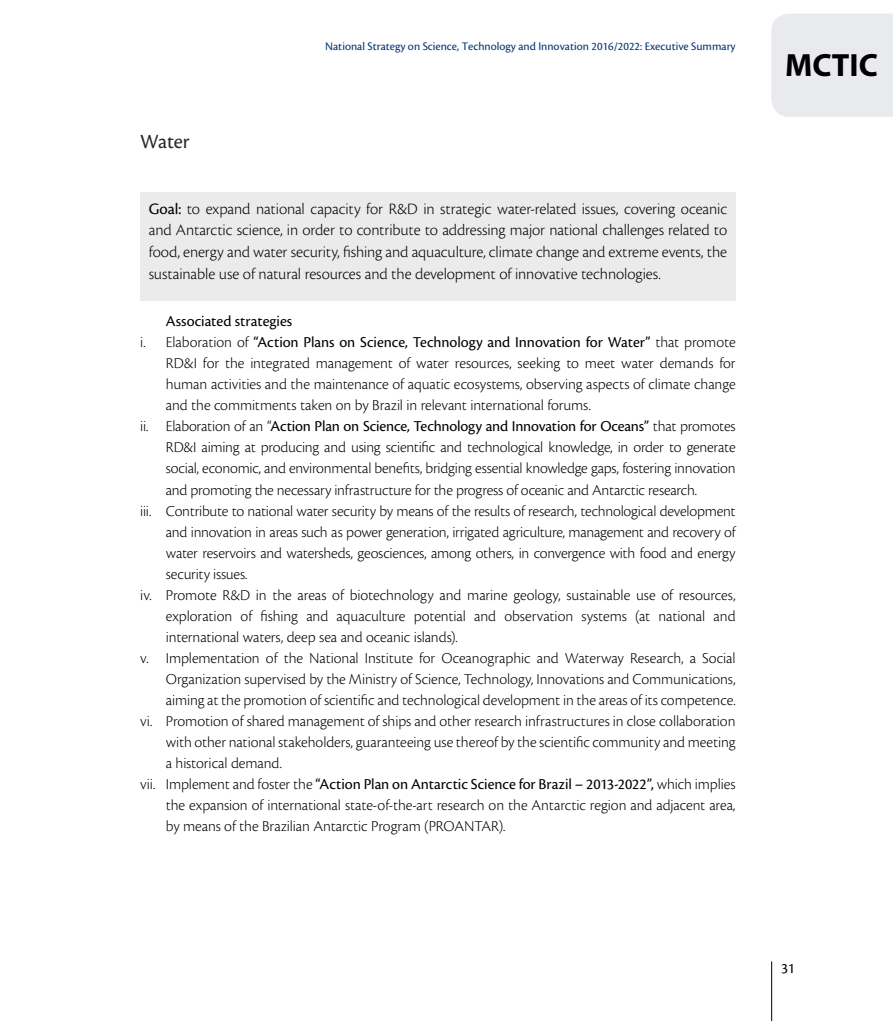
<style>
.page{position:relative;width:893px;height:1021px;background:#fff}
.page>*{position:absolute;margin:0;border:0;box-sizing:border-box;transform-origin:0 0}
.t1{font:700 32.25px "Myriad Pro";color:#000}
.t2{font:21px "Cronos Pro";letter-spacing:-.01em;color:#292929}
.t3{font:300 16.5px/21.8px "Cronos Pro";letter-spacing:-.005em;color:#000;text-align:justify}
.t4{font:300 15.75px "Cronos Pro";letter-spacing:-.01em;color:#000}
.t5{font:15.75px "Cronos Pro";letter-spacing:-.005em;color:#000}
.t6{font:15px "Cronos Pro";color:#000}
.t7{font:12px "Cronos Pro";color:#003171}
.s1{font-weight:400}
.s2{font-weight:300}
</style>
<div class="page">
<hr style="left:771px;top:961px;width:1px;height:59px;background:#000">
<div style="left:771px;top:14px;width:122px;height:103px;background:#e9eaee"></div>
<div style="left:140px;top:192px;width:596px;height:109px;background:#ebebeb"></div>
<h2 class="t2" style="left:140px;top:130px;width:51px">Water</h2>
<p class="t7" style="left:325px;top:39px;width:412px">National Strategy on Science, Technology and Innovation 2016/2022: Executive Summary</p>
<p class="t3" style="left:149px;top:197px;width:580px"><span class="s1">Goal:</span> to expand national capacity for R&amp;D in strategic water-related issues, covering oceanic and Antarctic science, in order to contribute to addressing major national challenges related to food, energy and water security, fishing and aquaculture, climate change and extreme events, the sustainable use of natural resources and the development of innovative technologies.</p>
<p class="t5" style="left:166px;top:312px;width:128px">Associated strategies</p>
<p class="t5" style="left:140px;top:333px;width:597px"><span class="s2">i. Elaboration of</span> “Action Plans on Science, Technology and Innovation for Water” <span class="s2">that promote</span></p>
<p class="t4" style="left:166px;top:354px;width:571px">RD&amp;I for the integrated management of water resources, seeking to meet water demands for</p>
<p class="t4" style="left:166px;top:375px;width:571px">human activities and the maintenance of aquatic ecosystems, observing aspects of climate change</p>
<p class="t4" style="left:166px;top:396px;width:427px">and the commitments taken on by Brazil in relevant international forums.</p>
<p class="t5" style="left:140px;top:417px;width:597px"><span class="s2">ii. Elaboration of an “</span>Action Plan on Science, Technology and Innovation for Oceans” <span class="s2">that promotes</span></p>
<p class="t4" style="left:166px;top:438px;width:571px">RD&amp;I aiming at producing and using scientific and technological knowledge, in order to generate</p>
<p class="t4" style="left:166px;top:459px;width:571px">social, economic, and environmental benefits, bridging essential knowledge gaps, fostering innovation</p>
<p class="t4" style="left:166px;top:480px;width:533px">and promoting the necessary infrastructure for the progress of oceanic and Antarctic research.</p>
<p class="t4" style="left:140px;top:501px;width:597px">iii. Contribute to national water security by means of the results of research, technological development</p>
<p class="t4" style="left:166px;top:522px;width:571px">and innovation in areas such as power generation, irrigated agriculture, management and recovery of</p>
<p class="t4" style="left:166px;top:543px;width:571px">water reservoirs and watersheds, geosciences, among others, in convergence with food and energy</p>
<p class="t4" style="left:166px;top:564px;width:83px">security issues.</p>
<p class="t4" style="left:140px;top:585px;width:597px">iv. Promote R&amp;D in the areas of biotechnology and marine geology, sustainable use of resources,</p>
<p class="t4" style="left:166px;top:606px;width:571px">exploration of fishing and aquaculture potential and observation systems (at national and</p>
<p class="t4" style="left:166px;top:627px;width:294px">international waters, deep sea and oceanic islands).</p>
<p class="t4" style="left:140px;top:648px;width:597px">v. Implementation of the National Institute for Oceanographic and Waterway Research, a Social</p>
<p class="t4" style="left:166px;top:669px;width:571px">Organization supervised by the Ministry of Science, Technology, Innovations and Communications,</p>
<p class="t4" style="left:166px;top:690px;width:571px">aiming at the promotion of scientific and technological development in the areas of its competence.</p>
<p class="t4" style="left:140px;top:711px;width:597px">vi. Promotion of shared management of ships and other research infrastructures in close collaboration</p>
<p class="t4" style="left:166px;top:732px;width:571px">with other national stakeholders, guaranteeing use thereof by the scientific community and meeting</p>
<p class="t4" style="left:166px;top:753px;width:118px">a historical demand.</p>
<p class="t5" style="left:140px;top:774px;width:597px"><span class="s2">vii. Implement and foster the</span> “Action Plan on Antarctic Science for Brazil – 2013-2022”, <span class="s2">which implies</span></p>
<p class="t4" style="left:166px;top:795px;width:571px">the expansion of international state-of-the-art research on the Antarctic region and adjacent area,</p>
<p class="t4" style="left:166px;top:816px;width:341px">by means of the Brazilian Antarctic Program (PROANTAR).</p>
<h1 class="t1" style="left:785px;top:44px;width:95px">MCTIC</h1>
<p class="t6" style="left:781px;top:959px;width:15px">31</p>
</div>
